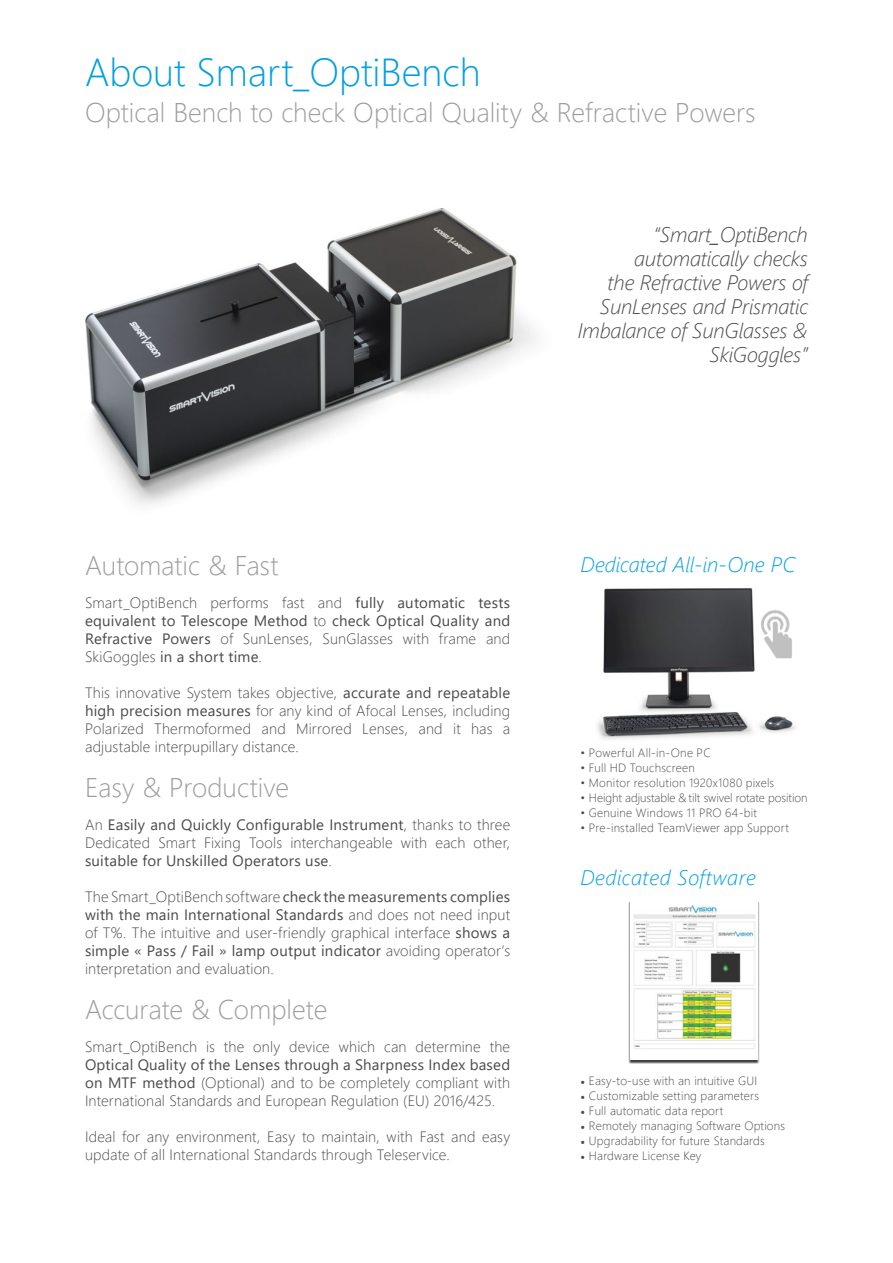
<style>
.page{position:relative;width:893px;height:1263px;background:#fff}
.page>*{position:absolute;margin:0;border:0;box-sizing:border-box;transform-origin:0 0}
.t1{font:300 39px "Segoe UI";color:#009fe3}
.t2{font:300 27px "Segoe UI";color:#9d9d9c}
.t3{font:italic 300 21px/24px "Segoe UI";letter-spacing:-.01em;color:#4a4a49;text-align:right}
.t4{font:italic 300 21px "Segoe UI";letter-spacing:.015em;color:#009fe3}
.t5{font:300 15px/18px "Segoe UI";letter-spacing:.01em;color:#4a4a49;text-align:justify}
.t6{font:15px/18px "Segoe UI";letter-spacing:.015em;color:#4a4a49;text-align:justify}
.t7{font:300 12px "Segoe UI";letter-spacing:.015em;color:#4a4a49}
.t8{font:300 12px "Segoe UI";letter-spacing:-.005em;color:#4a4a49}
.s1{font-weight:300}
.s2{font-weight:400}
.s3{font-family:"Minion Pro";font-weight:400}
</style>
<div class="page">
<img style="left:597px;top:588px;width:198px;height:152px">
<img style="left:85px;top:208px;width:451px;height:297px">
<div style="left:628px;top:900px;width:132px;height:164px;background:#000;opacity:.75"></div>
<div style="left:630px;top:900px;width:128px;height:159px;background:#fff"></div>
<img style="left:634px;top:905px;width:122px;height:144px">
<img style="left:751px;top:608px;width:44px;height:51px">
<h1 class="t1" style="left:85px;top:35px;width:397px">About Smart_OptiBench</h1>
<h2 class="t2" style="left:85px;top:87px;width:672px">Optical Bench to check Optical Quality &amp; Refractive Powers</h2>
<h3 class="t3" style="left:578px;top:219px;width:232px">“Smart_OptiBench automatically checks<br>the Refractive Powers of<br>SunLenses and Prismatic<br>Imbalance of SunGlasses &amp;<br>SkiGoggles”</h3>
<h2 class="t2" style="left:85px;top:539px;width:195px">Automatic &amp; Fast</h2>
<p class="t6" style="left:85px;top:592px;width:427px"><span class="s1">Smart_OptiBench performs fast and</span> fully automatic tests equivalent to Telescope Method <span class="s1">to</span> check Optical Quality and Refractive Powers <span class="s1">of SunLenses, SunGlasses with frame and SkiGoggles</span> in a short time<span class="s1">.</span></p>
<p class="t5" style="left:85px;top:682px;width:427px">This innovative System takes objective, <span class="s2">accurate and repeatable high precision measures</span> for any kind of Afocal Lenses, including Polarized Thermoformed and Mirrored Lenses, and it has a adjustable interpupillary distance.</p>
<h2 class="t2" style="left:85px;top:761px;width:206px">Easy &amp; Productive</h2>
<p class="t5" style="left:85px;top:814px;width:427px">An <span class="s2">Easily and Quickly Configurable Instrument</span>, thanks to three Dedicated Smart Fixing Tools interchangeable with each other, <span class="s2">suitable for Unskilled Operators use</span>.</p>
<p class="t5" style="left:85px;top:886px;width:427px">The Smart_OptiBench software <span class="s2">check the measurements complies with the main International Standards</span> and does not need input of T%. The intuitive and user-friendly graphical interface <span class="s2">shows a simple « Pass / Fail » lamp output indicator</span> avoiding operator’s interpretation and evaluation.</p>
<h2 class="t2" style="left:85px;top:983px;width:244px">Accurate &amp; Complete</h2>
<p class="t5" style="left:85px;top:1036px;width:427px">Smart_OptiBench is the only device which can determine the</p>
<p class="t5" style="left:85px;top:1054px;width:427px"><span class="s2">Optical Quality of the Lenses through a Sharpness Index based on MTF method</span> (Optional) and to be completely compliant with International Standards and European Regulation (EU) 2016/425.</p>
<p class="t5" style="left:85px;top:1126px;width:427px">Ideal for any environment, Easy to maintain, with Fast and easy update of all International Standards through Teleservice.</p>
<h3 class="t4" style="left:580px;top:545px;width:217px">Dedicated All-in-One PC</h3>
<p class="t7" style="left:580px;top:742px;width:132px">• Powerful All-in-One PC</p>
<p class="t7" style="left:580px;top:757px;width:116px">• Full HD Touchscreen</p>
<p class="t7" style="left:580px;top:772px;width:195px">• Monitor resolution 1920x1080 pixels</p>
<p class="t8" style="left:580px;top:787px;width:229px">• Height adjustable &amp; tilt swivel rotate position</p>
<p class="t7" style="left:580px;top:802px;width:178px">• Genuine Windows 11 PRO 64-bit</p>
<p class="t7" style="left:580px;top:817px;width:210px">• Pre-installed TeamViewer app Support</p>
<h3 class="t4" style="left:580px;top:857px;width:177px">Dedicated Software</h3>
<p class="t7" style="left:580px;top:1069px;width:178px"><span class="s3">•</span> Easy-to-use with an intuitive GUI</p>
<p class="t7" style="left:580px;top:1084px;width:180px"><span class="s3">•</span> Customizable setting parameters</p>
<p class="t7" style="left:580px;top:1099px;width:145px"><span class="s3">•</span> Full automatic data report</p>
<p class="t7" style="left:580px;top:1114px;width:206px"><span class="s3">•</span> Remotely managing Software Options</p>
<p class="t7" style="left:580px;top:1129px;width:186px"><span class="s3">•</span> Upgradability for future Standards</p>
<p class="t7" style="left:580px;top:1144px;width:122px"><span class="s3">•</span> Hardware License Key</p>
</div>
